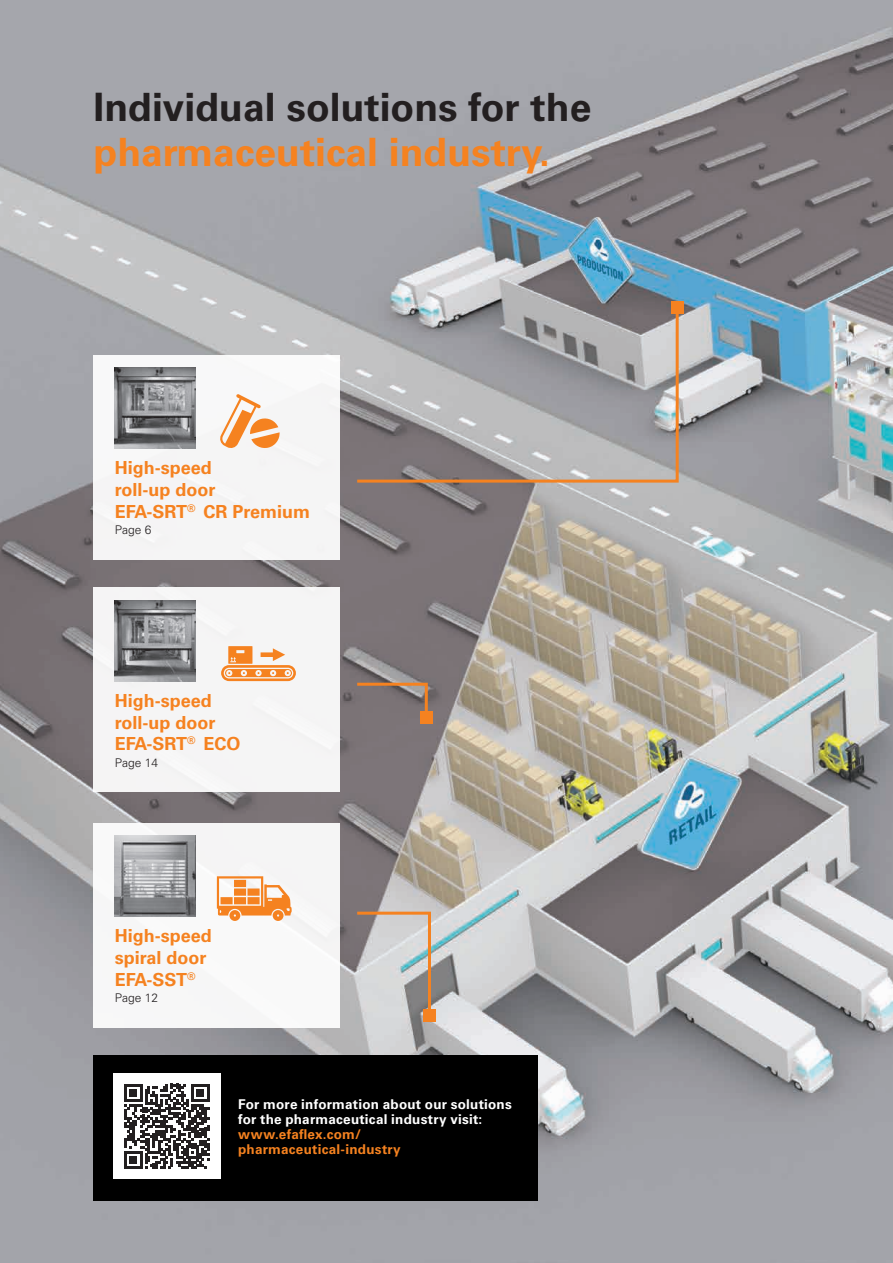
<style>
.page{position:relative;width:893px;height:1263px;background:#fff}
.page>*{position:absolute;margin:0;border:0;box-sizing:border-box;transform-origin:0 0}
.t1{font:700 39px "Univers LT Pro 65";color:#231f20}
.t2{font:700 39px "Univers LT Pro 65";color:#f58220}
.t3{font:700 18px/21.6px "Univers LT Pro 65";color:#f58220}
.t4{font:700 13.5px/15px "Univers LT Pro 65";letter-spacing:.015em;color:#fff}
.t5{font:700 13.5px/15px "Univers LT Pro 65";letter-spacing:.02em;color:#f58220}
.t6{font:300 12px "Univers LT Pro 45";color:#231f20}
</style>
<div class="page">
<img style="left:0;top:0;width:893px;height:1263px">
<svg style="left:354px;top:681px;width:75px;height:40px;background:#88766e"></svg>
<div style="left:420px;top:712px;width:12px;height:12px;background:#f58220"></div>
<svg style="left:354px;top:910px;width:78px;height:108px;background:#c4bdb8"></svg>
<div style="left:423px;top:1009px;width:12px;height:12px;background:#f58220"></div>
<svg style="left:354px;top:304px;width:326px;height:180px;background:#a5a2a2"></svg>
<div style="left:671px;top:301px;width:12px;height:12px;background:#f58220"></div>
<div style="left:94px;top:823px;width:246px;height:205px;background:#f7f7f7"></div>
<img style="left:115px;top:836px;width:81px;height:81px">
<svg style="left:217px;top:876px;width:75px;height:45px"></svg>
<div style="left:94px;top:587px;width:246px;height:205px;background:#f5f5f5"></div>
<svg style="left:221px;top:646px;width:75px;height:35px"></svg>
<img style="left:115px;top:600px;width:81px;height:81px">
<div style="left:94px;top:355px;width:246px;height:205px;background:#f5f5f5"></div>
<img style="left:115px;top:368px;width:81px;height:81px">
<svg style="left:220px;top:394px;width:60px;height:54px"></svg>
<div style="left:94px;top:1055px;width:444px;height:146px;background:#000"></div>
<div style="left:113px;top:1073px;width:107px;height:106px;background:#fff"></div>
<svg style="left:124px;top:1084px;width:85px;height:85px"></svg>
<h1 class="t1" style="left:94px;top:84px;width:499px">Individual solutions for the</h1>
<h1 class="t2" style="left:94px;top:129px;width:458px">pharmaceutical industry.</h1>
<p class="t3" style="left:115px;top:457px;width:197px">High-speed<br>roll-up door<br>EFA-SRT<sup>®</sup> CR Premium</p>
<p class="t6" style="left:115px;top:523px;width:38px">Page 6</p>
<p class="t3" style="left:115px;top:690px;width:127px">High-speed roll-up door<br>EFA-SRT<sup>®</sup> ECO</p>
<p class="t6" style="left:115px;top:755px;width:45px">Page 14</p>
<p class="t3" style="left:115px;top:925px;width:99px">High-speed spiral door<br>EFA-SST<sup>®</sup></p>
<p class="t6" style="left:115px;top:991px;width:45px">Page 12</p>
<p class="t4" style="left:238px;top:1096px;width:275px">For more information about our solutions for the pharmaceutical industry visit:</p>
<p class="t5" style="left:238px;top:1126px;width:164px">www.efaflex.com/ pharmaceutical-industry</p>
</div>
